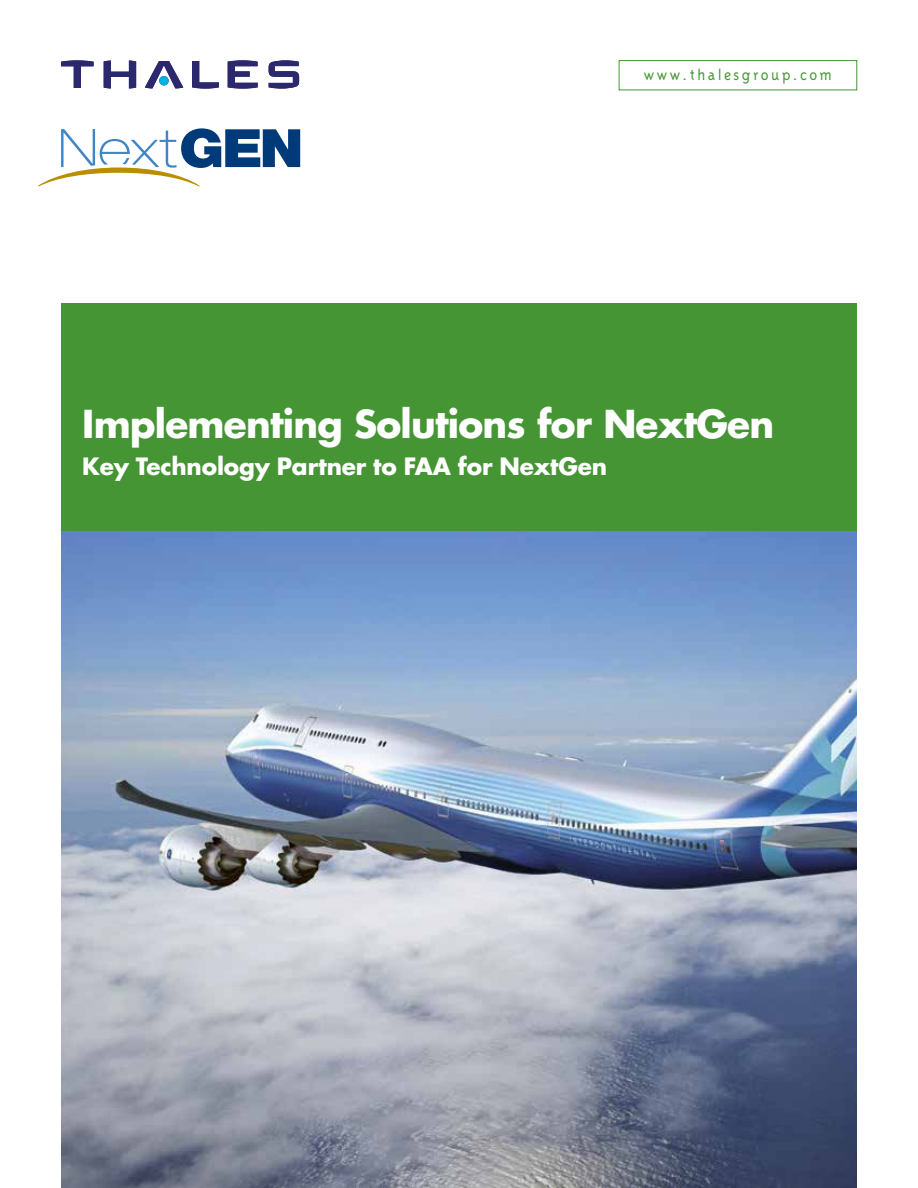
<style>
.page{position:relative;width:918px;height:1188px;background:#fff}
.page>*{position:absolute;margin:0;border:0;box-sizing:border-box;transform-origin:0 0}
.t1{font:700 37.5px "Futura Std";letter-spacing:-.02em;color:#fff}
.t2{font:700 23.25px "Futura Std";letter-spacing:-.005em;color:#fff}
.t3{font:300 16.5px "Triplex";letter-spacing:.145em;color:#459534}
</style>
<div class="page">
<div style="left:61px;top:303px;width:796px;height:228px;background:#459534"></div>
<img style="left:61px;top:531px;width:796px;height:657px">
<svg style="left:269px;top:60px;width:30px;height:29px"></svg>
<svg style="left:228px;top:60px;width:30px;height:29px"></svg>
<svg style="left:192px;top:61px;width:27px;height:28px"></svg>
<svg style="left:145px;top:61px;width:38px;height:27px"></svg>
<div style="left:159px;top:76px;width:10px;height:9px;background:#00b4dd;border-radius:50%"></div>
<svg style="left:104px;top:61px;width:32px;height:27px"></svg>
<svg style="left:61px;top:60px;width:33px;height:28px"></svg>
<svg style="left:38px;top:128px;width:262px;height:59px"></svg>
<div style="left:619px;top:60px;width:238px;height:30px;border:1px solid #459534"></div>
<p class="t3" style="left:644px;top:66px;width:189px">www.thalesgroup.com</p>
<h1 class="t1" style="left:82px;top:399px;width:693px">Implementing Solutions for NextGen</h1>
<p class="t2" style="left:82px;top:451px;width:526px">Key Technology Partner to FAA for NextGen</p>
</div>
